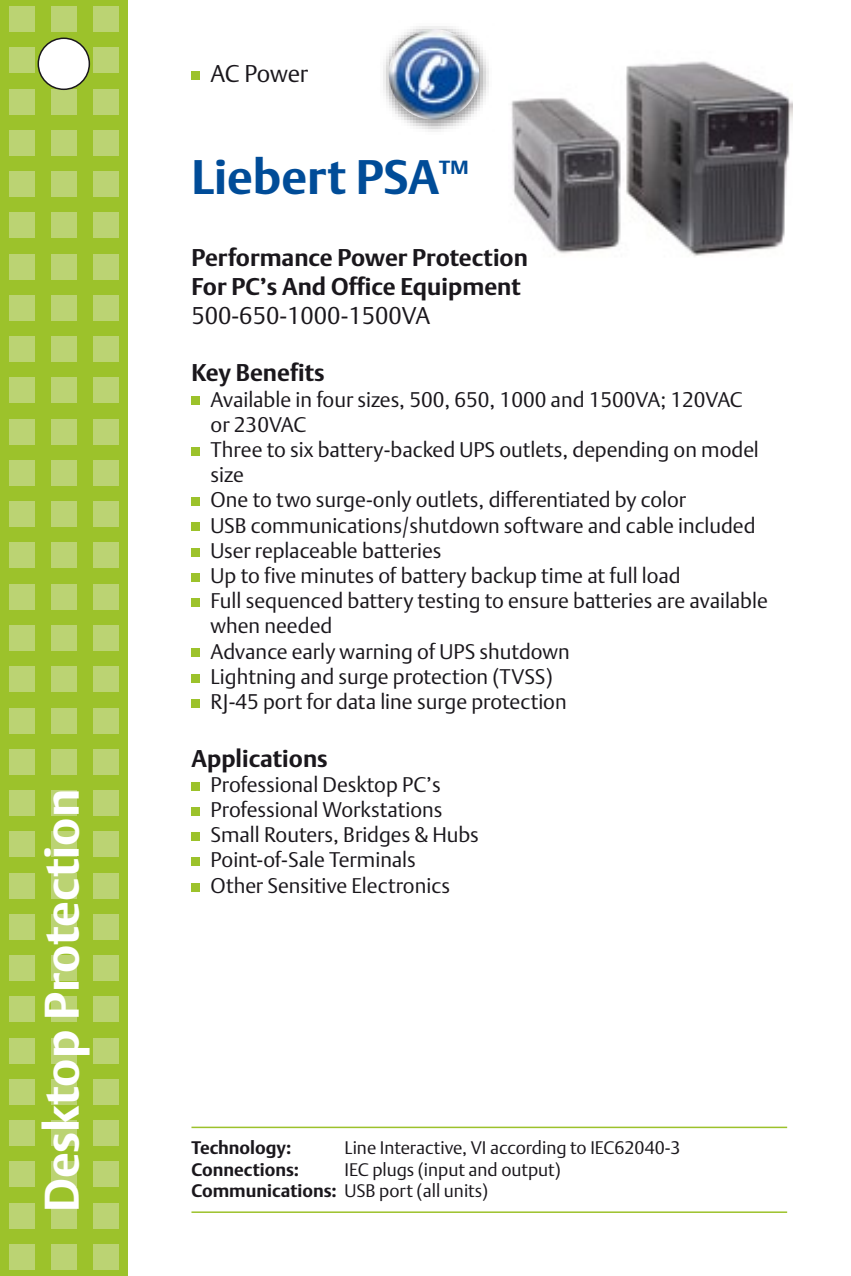
<style>
.page{position:relative;width:851px;height:1276px;background:#fff}
.page>*{position:absolute;margin:0;border:0;box-sizing:border-box;transform-origin:0 0}
.t1{font:700 48px "DTL Argo T";color:#fff}
.t2{font:700 48px "DTL Argo T";color:#004c98}
.t3{font:700 33px "DTL Argo T";color:#004c98}
.t4{font:700 24px/28.8px "DTL Argo T";color:#1a171c}
.t5{font:300 24px "DTL Argo T";letter-spacing:-.01em;color:#1a171c}
.t6{font:300 21px/25.2px "DTL Argo T";color:#1a171c}
.t7{font:300 18px "DTL Argo T";color:#1a171c}
.t8{font:700 18px "DTL Argo T";color:#1a171c}
.s1{font-weight:300}
.s2{font-weight:700}
</style>
<div class="page">
<img style="left:511px;top:61px;width:281px;height:196px">
<div style="left:0;top:0;width:128px;height:1276px;background:#9cc22b"></div>
<div style="left:9px;top:1244px;width:25px;height:25px;background:#bbd373"></div>
<div style="left:9px;top:1202px;width:25px;height:26px;background:#bbd373"></div>
<div style="left:9px;top:1161px;width:25px;height:26px;background:#bbd373"></div>
<div style="left:9px;top:1120px;width:25px;height:25px;background:#bbd373"></div>
<div style="left:9px;top:1079px;width:25px;height:25px;background:#bbd373"></div>
<div style="left:9px;top:1037px;width:25px;height:26px;background:#bbd373"></div>
<div style="left:9px;top:996px;width:25px;height:26px;background:#bbd373"></div>
<div style="left:9px;top:955px;width:25px;height:26px;background:#bbd373"></div>
<div style="left:9px;top:914px;width:25px;height:25px;background:#bbd373"></div>
<div style="left:9px;top:873px;width:25px;height:25px;background:#bbd373"></div>
<div style="left:9px;top:831px;width:25px;height:26px;background:#bbd373"></div>
<div style="left:9px;top:790px;width:25px;height:26px;background:#bbd373"></div>
<div style="left:9px;top:749px;width:25px;height:25px;background:#bbd373"></div>
<div style="left:9px;top:708px;width:25px;height:25px;background:#bbd373"></div>
<div style="left:9px;top:666px;width:25px;height:26px;background:#bbd373"></div>
<div style="left:9px;top:625px;width:25px;height:26px;background:#bbd373"></div>
<div style="left:9px;top:584px;width:25px;height:25px;background:#bbd373"></div>
<div style="left:9px;top:543px;width:25px;height:25px;background:#bbd373"></div>
<div style="left:9px;top:501px;width:25px;height:26px;background:#bbd373"></div>
<div style="left:9px;top:460px;width:25px;height:26px;background:#bbd373"></div>
<div style="left:9px;top:419px;width:25px;height:25px;background:#bbd373"></div>
<div style="left:9px;top:378px;width:25px;height:25px;background:#bbd373"></div>
<div style="left:9px;top:336px;width:25px;height:26px;background:#bbd373"></div>
<div style="left:9px;top:295px;width:25px;height:26px;background:#bbd373"></div>
<div style="left:9px;top:254px;width:25px;height:25px;background:#bbd373"></div>
<div style="left:9px;top:213px;width:25px;height:25px;background:#bbd373"></div>
<div style="left:9px;top:171px;width:25px;height:26px;background:#bbd373"></div>
<div style="left:9px;top:130px;width:25px;height:26px;background:#bbd373"></div>
<div style="left:9px;top:89px;width:25px;height:25px;background:#bbd373"></div>
<div style="left:9px;top:48px;width:25px;height:25px;background:#bbd373"></div>
<div style="left:9px;top:6px;width:25px;height:26px;background:#bbd373"></div>
<div style="left:51px;top:1244px;width:26px;height:25px;background:#bbd373"></div>
<div style="left:51px;top:1202px;width:26px;height:26px;background:#bbd373"></div>
<div style="left:51px;top:1161px;width:26px;height:26px;background:#bbd373"></div>
<div style="left:51px;top:1120px;width:26px;height:25px;background:#bbd373"></div>
<div style="left:51px;top:1079px;width:26px;height:25px;background:#bbd373"></div>
<div style="left:51px;top:1037px;width:26px;height:26px;background:#bbd373"></div>
<div style="left:51px;top:996px;width:26px;height:26px;background:#bbd373"></div>
<div style="left:51px;top:955px;width:26px;height:26px;background:#bbd373"></div>
<div style="left:51px;top:914px;width:26px;height:25px;background:#bbd373"></div>
<div style="left:51px;top:873px;width:26px;height:25px;background:#bbd373"></div>
<div style="left:51px;top:831px;width:26px;height:26px;background:#bbd373"></div>
<div style="left:51px;top:790px;width:26px;height:26px;background:#bbd373"></div>
<div style="left:51px;top:749px;width:26px;height:25px;background:#bbd373"></div>
<div style="left:51px;top:708px;width:26px;height:25px;background:#bbd373"></div>
<div style="left:51px;top:666px;width:26px;height:26px;background:#bbd373"></div>
<div style="left:51px;top:625px;width:26px;height:26px;background:#bbd373"></div>
<div style="left:51px;top:584px;width:26px;height:25px;background:#bbd373"></div>
<div style="left:51px;top:543px;width:26px;height:25px;background:#bbd373"></div>
<div style="left:51px;top:501px;width:26px;height:26px;background:#bbd373"></div>
<div style="left:51px;top:460px;width:26px;height:26px;background:#bbd373"></div>
<div style="left:51px;top:419px;width:26px;height:25px;background:#bbd373"></div>
<div style="left:51px;top:378px;width:26px;height:25px;background:#bbd373"></div>
<div style="left:51px;top:336px;width:26px;height:26px;background:#bbd373"></div>
<div style="left:51px;top:295px;width:26px;height:26px;background:#bbd373"></div>
<div style="left:51px;top:254px;width:26px;height:25px;background:#bbd373"></div>
<div style="left:51px;top:213px;width:26px;height:25px;background:#bbd373"></div>
<div style="left:51px;top:171px;width:26px;height:26px;background:#bbd373"></div>
<div style="left:51px;top:130px;width:26px;height:26px;background:#bbd373"></div>
<div style="left:51px;top:89px;width:26px;height:25px;background:#bbd373"></div>
<div style="left:51px;top:6px;width:26px;height:26px;background:#bbd373"></div>
<div style="left:93px;top:1244px;width:26px;height:25px;background:#bbd373"></div>
<div style="left:93px;top:1202px;width:26px;height:26px;background:#bbd373"></div>
<div style="left:93px;top:1161px;width:26px;height:26px;background:#bbd373"></div>
<div style="left:93px;top:1120px;width:26px;height:25px;background:#bbd373"></div>
<div style="left:93px;top:1079px;width:26px;height:25px;background:#bbd373"></div>
<div style="left:93px;top:1037px;width:26px;height:26px;background:#bbd373"></div>
<div style="left:93px;top:996px;width:26px;height:26px;background:#bbd373"></div>
<div style="left:93px;top:955px;width:26px;height:26px;background:#bbd373"></div>
<div style="left:93px;top:914px;width:26px;height:25px;background:#bbd373"></div>
<div style="left:93px;top:873px;width:26px;height:25px;background:#bbd373"></div>
<div style="left:93px;top:831px;width:26px;height:26px;background:#bbd373"></div>
<div style="left:93px;top:790px;width:26px;height:26px;background:#bbd373"></div>
<div style="left:93px;top:749px;width:26px;height:25px;background:#bbd373"></div>
<div style="left:93px;top:708px;width:26px;height:25px;background:#bbd373"></div>
<div style="left:93px;top:666px;width:26px;height:26px;background:#bbd373"></div>
<div style="left:93px;top:625px;width:26px;height:26px;background:#bbd373"></div>
<div style="left:93px;top:584px;width:26px;height:25px;background:#bbd373"></div>
<div style="left:93px;top:543px;width:26px;height:25px;background:#bbd373"></div>
<div style="left:93px;top:501px;width:26px;height:26px;background:#bbd373"></div>
<div style="left:93px;top:460px;width:26px;height:26px;background:#bbd373"></div>
<div style="left:93px;top:419px;width:26px;height:25px;background:#bbd373"></div>
<div style="left:93px;top:378px;width:26px;height:25px;background:#bbd373"></div>
<div style="left:93px;top:336px;width:26px;height:26px;background:#bbd373"></div>
<div style="left:93px;top:295px;width:26px;height:26px;background:#bbd373"></div>
<div style="left:93px;top:254px;width:26px;height:25px;background:#bbd373"></div>
<div style="left:93px;top:213px;width:26px;height:25px;background:#bbd373"></div>
<div style="left:93px;top:171px;width:26px;height:26px;background:#bbd373"></div>
<div style="left:93px;top:130px;width:26px;height:26px;background:#bbd373"></div>
<div style="left:93px;top:89px;width:26px;height:25px;background:#bbd373"></div>
<div style="left:93px;top:48px;width:26px;height:25px;background:#bbd373"></div>
<div style="left:93px;top:6px;width:26px;height:26px;background:#bbd373"></div>
<div style="left:38px;top:38px;width:51px;height:51px;background:#fff;border-radius:50%"></div>
<div style="left:38px;top:38px;width:52px;height:52px;border:2px solid #1a171c;border-radius:50%"></div>
<div style="left:191px;top:71px;width:9px;height:9px;background:#9cc22b"></div>
<hr style="left:191px;top:1126px;width:596px;height:2px;background:#9cc22b">
<hr style="left:191px;top:1211px;width:596px;height:2px;background:#9cc22b">
<div style="left:191px;top:396px;width:9px;height:9px;background:#9cc22b"></div>
<div style="left:191px;top:648px;width:9px;height:9px;background:#9cc22b"></div>
<div style="left:191px;top:807px;width:9px;height:8px;background:#9cc22b"></div>
<div style="left:191px;top:832px;width:9px;height:9px;background:#9cc22b"></div>
<div style="left:191px;top:522px;width:9px;height:9px;background:#9cc22b"></div>
<div style="left:191px;top:573px;width:9px;height:8px;background:#9cc22b"></div>
<div style="left:191px;top:782px;width:9px;height:8px;background:#9cc22b"></div>
<div style="left:191px;top:857px;width:9px;height:9px;background:#9cc22b"></div>
<div style="left:191px;top:883px;width:9px;height:8px;background:#9cc22b"></div>
<div style="left:191px;top:674px;width:9px;height:8px;background:#9cc22b"></div>
<div style="left:191px;top:699px;width:9px;height:8px;background:#9cc22b"></div>
<div style="left:191px;top:548px;width:9px;height:8px;background:#9cc22b"></div>
<div style="left:191px;top:598px;width:9px;height:9px;background:#9cc22b"></div>
<div style="left:191px;top:497px;width:9px;height:9px;background:#9cc22b"></div>
<div style="left:191px;top:447px;width:9px;height:8px;background:#9cc22b"></div>
<img style="left:383px;top:26px;width:106px;height:106px">
<img style="left:388px;top:29px;width:91px;height:91px;border-radius:45px">
<p class="t1" style="left:33px;top:1212px;width:425px;rotate:-90deg">Desktop Protection</p>
<p class="t5" style="left:210px;top:59px;width:99px">AC Power</p>
<p class="t2" style="left:191px;top:149px;width:249px">Liebert PSA</p>
<p class="t3" style="left:439px;top:153px;width:31px">™</p>
<p class="t4" style="left:191px;top:243px;width:338px">Performance Power Protection<br>For PC’s And Office Equipment<br><span class="s1">500-650-1000-1500VA</span></p>
<p class="t4" style="left:191px;top:358px;width:135px">Key Benefits</p>
<p class="t6" style="left:210px;top:386px;width:558px">Available in four sizes, 500, 650, 1000 and 1500VA; 120VAC<br>or 230VAC<br>Three to six battery-backed UPS outlets, depending on model size<br>One to two surge-only outlets, differentiated by color<br>USB communications/shutdown software and cable included User replaceable batteries<br>Up to five minutes of battery backup time at full load<br>Full sequenced battery testing to ensure batteries are available when needed<br>Advance early warning of UPS shutdown<br>Lightning and surge protection (TVSS)<br>RJ-45 port for data line surge protection</p>
<p class="t4" style="left:191px;top:743px;width:138px">Applications</p>
<p class="t6" style="left:210px;top:771px;width:270px">Professional Desktop PC’s<br>Professional Workstations<br>Small Routers, Bridges &amp; Hubs<br>Point-of-Sale Terminals<br>Other Sensitive Electronics</p>
<p class="t8" style="left:191px;top:1137px;width:101px">Technology:</p>
<p class="t7" style="left:344px;top:1137px;width:337px">Line Interactive, VI according to IEC62040-3</p>
<p class="t8" style="left:191px;top:1158px;width:109px">Connections:</p>
<p class="t7" style="left:344px;top:1158px;width:218px">IEC plugs (input and output)</p>
<p class="t7" style="left:191px;top:1180px;width:298px"><span class="s2">Communications:</span> USB port (all units)</p>
</div>
